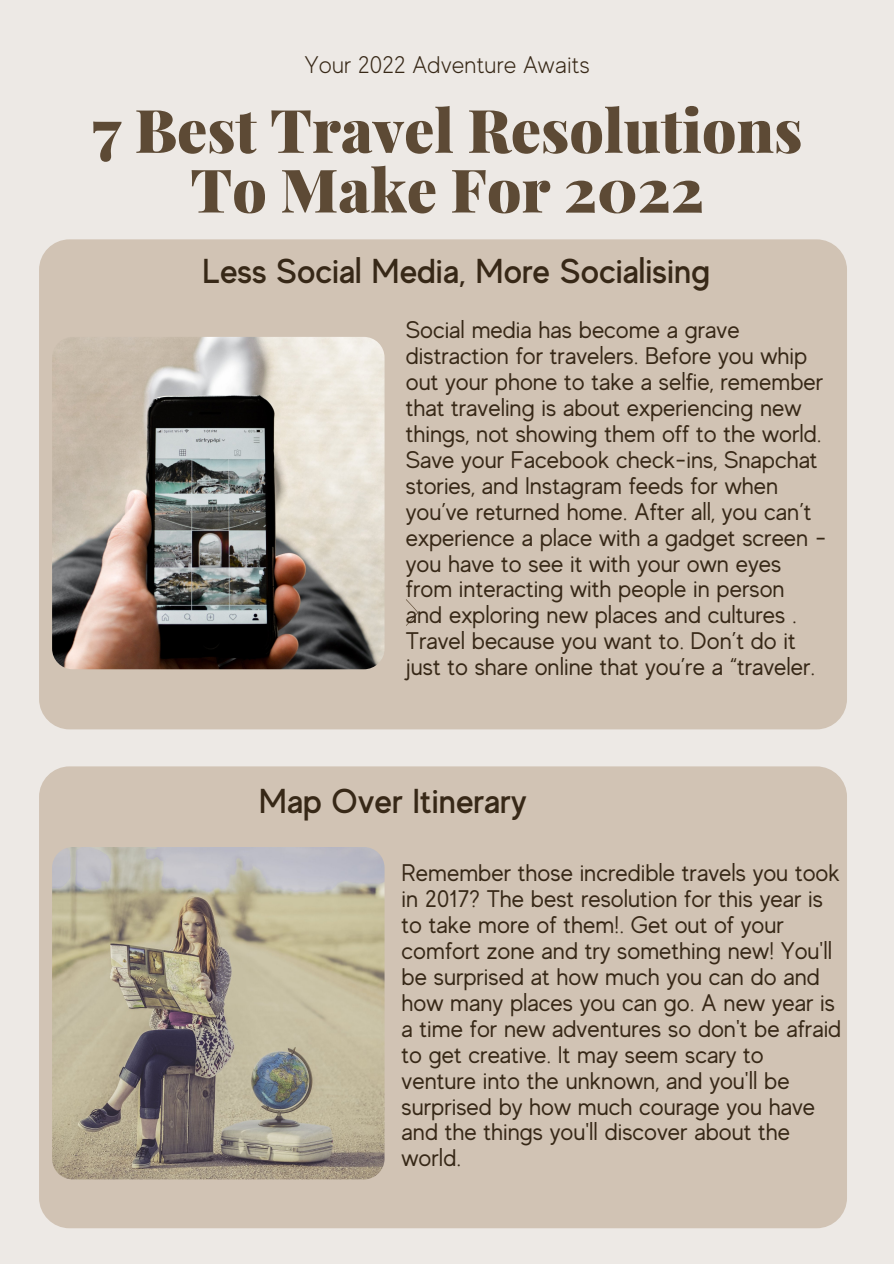
<style>
.page{position:relative;width:894px;height:1264px;background:#fff}
.page>*{position:absolute;margin:0;border:0;box-sizing:border-box;transform-origin:0 0}
.t1{font:900 60px/59.7px "Playfair Display";color:#5d4a35;text-align:center}
.t2{font:500 34.5px "MADE Evolve Sans";color:#372817}
.t3{font:24px/26px "MADE Evolve Sans";color:#372817}
.t4{font:300 24px "MADE Evolve Sans";color:#372817}
</style>
<div class="page">
<div style="left:0;top:0;width:893px;height:1263px;background:#ede9e5"></div>
<div style="left:39px;top:239px;width:807px;height:490px;background:#d1c3b4;border-radius:30px"></div>
<img style="left:52px;top:337px;width:332px;height:332px;border-radius:21px">
<svg style="left:406px;top:599px;width:12px;height:27px"></svg>
<div style="left:39px;top:766px;width:807px;height:462px;background:#d1c3b4;border-radius:30px"></div>
<img style="left:52px;top:847px;width:332px;height:332px;border-radius:21px">
<p class="t4" style="left:304px;top:52px;width:287px">Your 2022 Adventure Awaits</p>
<p class="t1" style="left:92px;top:98px;width:711px">7 Best Travel Resolutions<br>To Make For 2022</p>
<p class="t2" style="left:202px;top:251px;width:509px">Less Social Media, More Socialising</p>
<p class="t3" style="left:406px;top:317px;width:422px">Social media has become a grave distraction for travelers. Before you whip out your phone to take a selfie, remember that traveling is about experiencing new things, not showing them off to the world.<br>Save your Facebook check-ins, Snapchat stories, and Instagram feeds for when you’ve returned home. After all, you can’t experience a place with a gadget screen - you have to see it with your own eyes from interacting with people in person and exploring new places and cultures .<br>Travel because you want to. Don’t do it just to share online that you’re a “traveler.</p>
<p class="t2" style="left:259px;top:782px;width:269px">Map Over Itinerary</p>
<p class="t3" style="left:401px;top:860px;width:441px">Remember those incredible travels you took in 2017? The best resolution for this year is to take more of them!. Get out of your comfort zone and try something new! You'll be surprised at how much you can do and how many places you can go. A new year is a time for new adventures so don't be afraid to get creative. It may seem scary to venture into the unknown, and you'll be surprised by how much courage you have and the things you'll discover about the world.</p>
</div>
